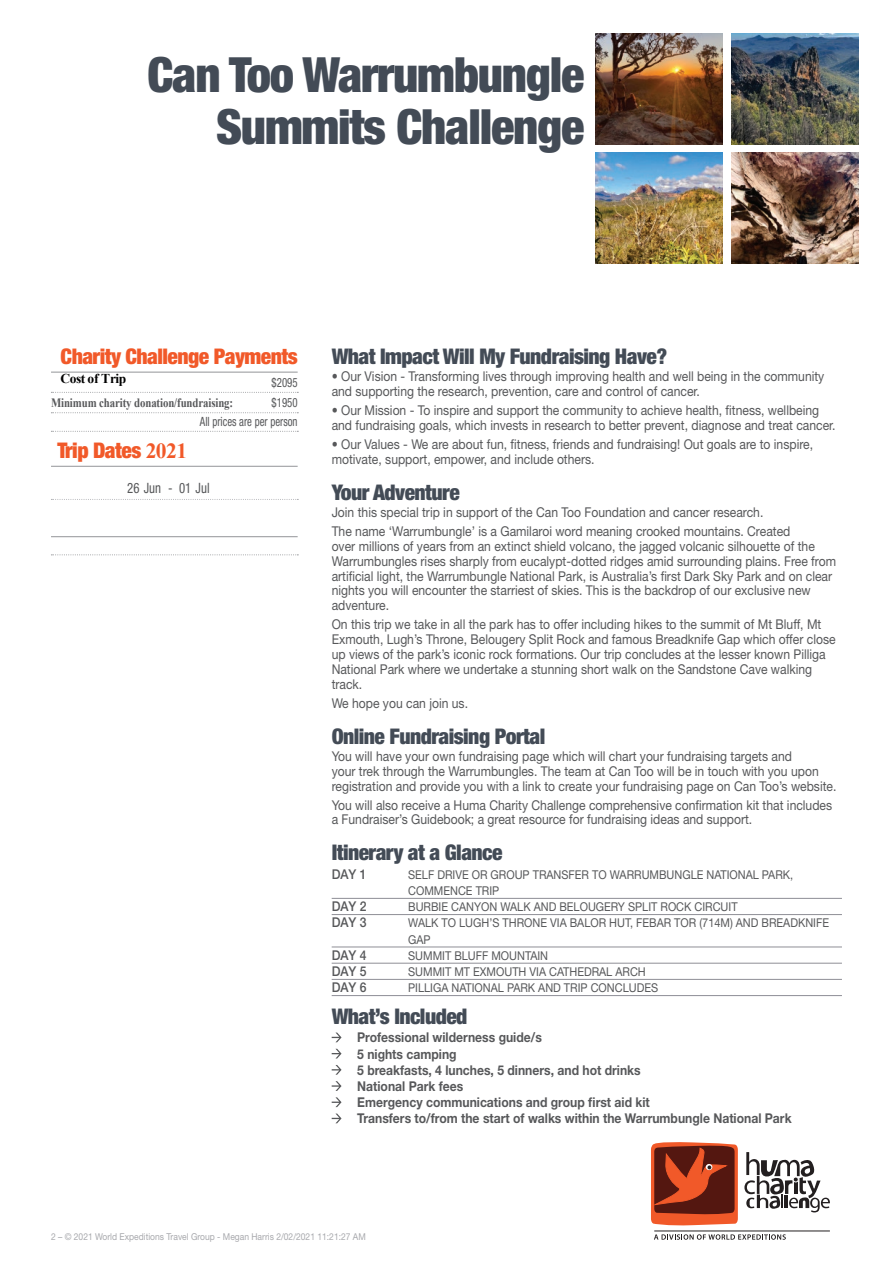
<style>
.page{position:relative;width:893px;height:1263px;background:#fff}
.page>*{position:absolute;margin:0;border:0;box-sizing:border-box;transform-origin:0 0}
.t1{font:900 condensed 48.6px/52.9px "Helvetica Neue LT Std";letter-spacing:-.025em;color:#434b56;text-align:right}
.t2{font:900 condensed 21.6px "Helvetica Neue LT Std";letter-spacing:-.025em;color:#434b56}
.t3{font:900 condensed 21.6px "Helvetica Neue LT Std";letter-spacing:-.025em;color:#f15929}
.t4{font:condensed 14.25px "Helvetica Neue LT Std";color:#57585a;scale:.9 1}
.t5{font:13.5px/14.9px "Helvetica Neue LT Std";color:#57585a;scale:.9 1}
.t6{font:700 13.5px/16.2px "Helvetica Neue LT Std";color:#57585a;scale:.9 1}
.t7{font:500 13.5px "Helvetica Neue LT Std";color:#57585a;scale:.9 1}
.t8{font:700 13.5px "Times New Roman";letter-spacing:-.04em;color:#000}
.t9{font:condensed 12.75px/20.4px "Helvetica Neue LT Std";color:#57585a;scale:.85 1}
.t10{font:12.15px/16.2px "Helvetica Neue LT Std";color:#57585a;scale:.9 1}
.t11{font:9.45px "Helvetica Neue LT Std";color:#a8a9ad;scale:.9 1}
.s1{font-family:"Times New Roman";font-weight:700;font-stretch:normal}
</style>
<div class="page">
<hr style="left:332px;top:898px;width:510px;height:1px;background:#8e8e96">
<hr style="left:332px;top:914px;width:510px;height:1px;background:#8e8e96">
<hr style="left:332px;top:946px;width:510px;height:1px;background:#8e8e96">
<hr style="left:332px;top:963px;width:510px;height:1px;background:#8e8e96">
<hr style="left:332px;top:979px;width:510px;height:1px;background:#8e8e96">
<hr style="left:332px;top:995px;width:510px;height:1px;background:#8e8e96">
<svg style="left:332px;top:1032px;width:10px;height:10px"></svg>
<svg style="left:332px;top:1049px;width:10px;height:9px"></svg>
<svg style="left:332px;top:1065px;width:10px;height:10px"></svg>
<svg style="left:332px;top:1081px;width:10px;height:10px"></svg>
<svg style="left:332px;top:1097px;width:10px;height:10px"></svg>
<svg style="left:332px;top:1113px;width:10px;height:10px"></svg>
<img style="left:595px;top:34px;width:128px;height:110px">
<img style="left:731px;top:34px;width:128px;height:110px">
<img style="left:595px;top:153px;width:128px;height:110px">
<img style="left:731px;top:153px;width:128px;height:110px">
<svg style="left:654px;top:1234px;width:132px;height:6px"></svg>
<hr style="left:654px;top:1231px;width:176px;height:1px;background:#231f20">
<svg style="left:744px;top:1152px;width:86px;height:60px"></svg>
<svg style="left:651px;top:1142px;width:87px;height:84px;background:#9c3b22"></svg>
<hr style="left:51px;top:466px;width:247px;height:1px;background:#939598">
<svg style="left:51px;top:499px;width:247px;height:1px"></svg>
<hr style="left:51px;top:536px;width:247px;height:1px;background:#939598">
<svg style="left:51px;top:554px;width:247px;height:1px"></svg>
<hr style="left:51px;top:372px;width:247px;height:1px;background:#939598">
<svg style="left:51px;top:392px;width:247px;height:1px"></svg>
<svg style="left:51px;top:412px;width:247px;height:1px"></svg>
<svg style="left:51px;top:431px;width:247px;height:1px"></svg>
<h1 class="t1" style="left:147px;top:47px;width:439px">Can Too Warrumbungle<br>Summits Challenge</h1>
<h2 class="t3" style="left:61px;top:343px;width:238px">Charity Challenge Payments</h2>
<p class="t8" style="left:61px;top:369px;width:67px">Cost of Trip</p>
<p class="t9" style="left:272px;top:372px;width:32px">$2095 $1950</p>
<p class="t9" style="left:200px;top:411px;width:116px">All prices are per person</p>
<h2 class="t3" style="left:57px;top:437px;width:131px">Trip Dates <span class="s1">2021</span></h2>
<p class="t4" style="left:127px;top:479px;width:93px">26 Jun - 01 Jul</p>
<h2 class="t2" style="left:332px;top:343px;width:337px">What Impact Will My Fundraising Have?</h2>
<p class="t5" style="left:332px;top:369px;width:549px">• Our Vision ‑ Transforming lives through improving health and well being in the community and supporting the research, prevention, care and control of cancer.</p>
<p class="t5" style="left:332px;top:403px;width:561px">• Our Mission ‑ To inspire and support the community to achieve health, fitness, wellbeing and fundraising goals, which invests in research to better prevent, diagnose and treat cancer.</p>
<p class="t5" style="left:332px;top:437px;width:536px">• Our Values ‑ We are about fun, fitness, friends and fundraising! Out goals are to inspire, motivate, support, empower, and include others.</p>
<h2 class="t2" style="left:332px;top:479px;width:130px">Your Adventure</h2>
<p class="t5" style="left:332px;top:502px;width:511px;line-height:19px">Join this special trip in support of the Can Too Foundation and cancer research.<br>The name ‘Warrumbungle’ is a Gamilaroi word meaning crooked mountains. Created</p>
<p class="t5" style="left:332px;top:538px;width:562px">over millions of years from an extinct shield volcano, the jagged volcanic silhouette of the Warrumbungles rises sharply from eucalypt‑dotted ridges amid surrounding plains. Free from artificial light, the Warrumbungle National Park, is Australia’s first Dark Sky Park and on clear nights you will encounter the starriest of skies. This is the backdrop of our exclusive new adventure.</p>
<p class="t5" style="left:332px;top:617px;width:561px">On this trip we take in all the park has to offer including hikes to the summit of Mt Bluff, Mt Exmouth, Lugh’s Throne, Belougery Split Rock and famous Breadknife Gap which offer close up views of the park’s iconic rock formations. Our trip concludes at the lesser known Pilliga National Park where we undertake a stunning short walk on the Sandstone Cave walking track.</p>
<p class="t5" style="left:332px;top:695px;width:153px">We hope you can join us.</p>
<h2 class="t2" style="left:332px;top:723px;width:215px">Online Fundraising Portal</h2>
<p class="t5" style="left:332px;top:748px;width:562px">You will have your own fundraising page which will chart your fundraising targets and<br>your trek through the Warrumbungles. The team at Can Too will be in touch with you upon registration and provide you with a link to create your fundraising page on Can Too’s website.</p>
<p class="t5" style="left:332px;top:797px;width:558px">You will also receive a Huma Charity Challenge comprehensive confirmation kit that includes a Fundraiser’s Guidebook; a great resource for fundraising ideas and support.</p>
<h2 class="t2" style="left:332px;top:839px;width:172px">Itinerary at a Glance</h2>
<p class="t7" style="left:332px;top:866px;width:40px">DAY 1</p>
<p class="t10" style="left:408px;top:866px;width:429px">SELF DRIVE OR GROUP TRANSFER TO WARRUMBUNGLE NATIONAL PARK,<br>COMMENCE TRIP</p>
<p class="t7" style="left:332px;top:898px;width:40px">DAY 2</p>
<p class="t10" style="left:408px;top:899px;width:368px">BURBIE CANYON WALK AND BELOUGERY SPLIT ROCK CIRCUIT</p>
<p class="t7" style="left:332px;top:914px;width:40px">DAY 3</p>
<p class="t10" style="left:408px;top:915px;width:469px">WALK TO LUGH’S THRONE VIA BALOR HUT, FEBAR TOR (714M) AND BREADKNIFE<br>GAP</p>
<p class="t7" style="left:332px;top:947px;width:40px">DAY 4</p>
<p class="t10" style="left:408px;top:947px;width:157px">SUMMIT BLUFF MOUNTAIN</p>
<p class="t7" style="left:332px;top:963px;width:40px">DAY 5</p>
<p class="t10" style="left:408px;top:963px;width:265px">SUMMIT MT EXMOUTH VIA CATHEDRAL ARCH</p>
<p class="t7" style="left:332px;top:979px;width:40px">DAY 6</p>
<p class="t10" style="left:408px;top:980px;width:279px">PILLIGA NATIONAL PARK AND TRIP CONCLUDES</p>
<h2 class="t2" style="left:332px;top:1003px;width:137px">What’s Included</h2>
<p class="t6" style="left:357px;top:1029px;width:484px">Professional wilderness guide/s<br>5 nights camping<br>5 breakfasts, 4 lunches, 5 dinners, and hot drinks<br>National Park fees<br>Emergency communications and group first aid kit<br>Transfers to/from the start of walks within the Warrumbungle National Park</p>
<p class="t11" style="left:51px;top:1230px;width:351px">2 – © 2021 World Expeditions Travel Group - Megan Harris 2/02/2021 11:21:27 AM</p>
</div>
